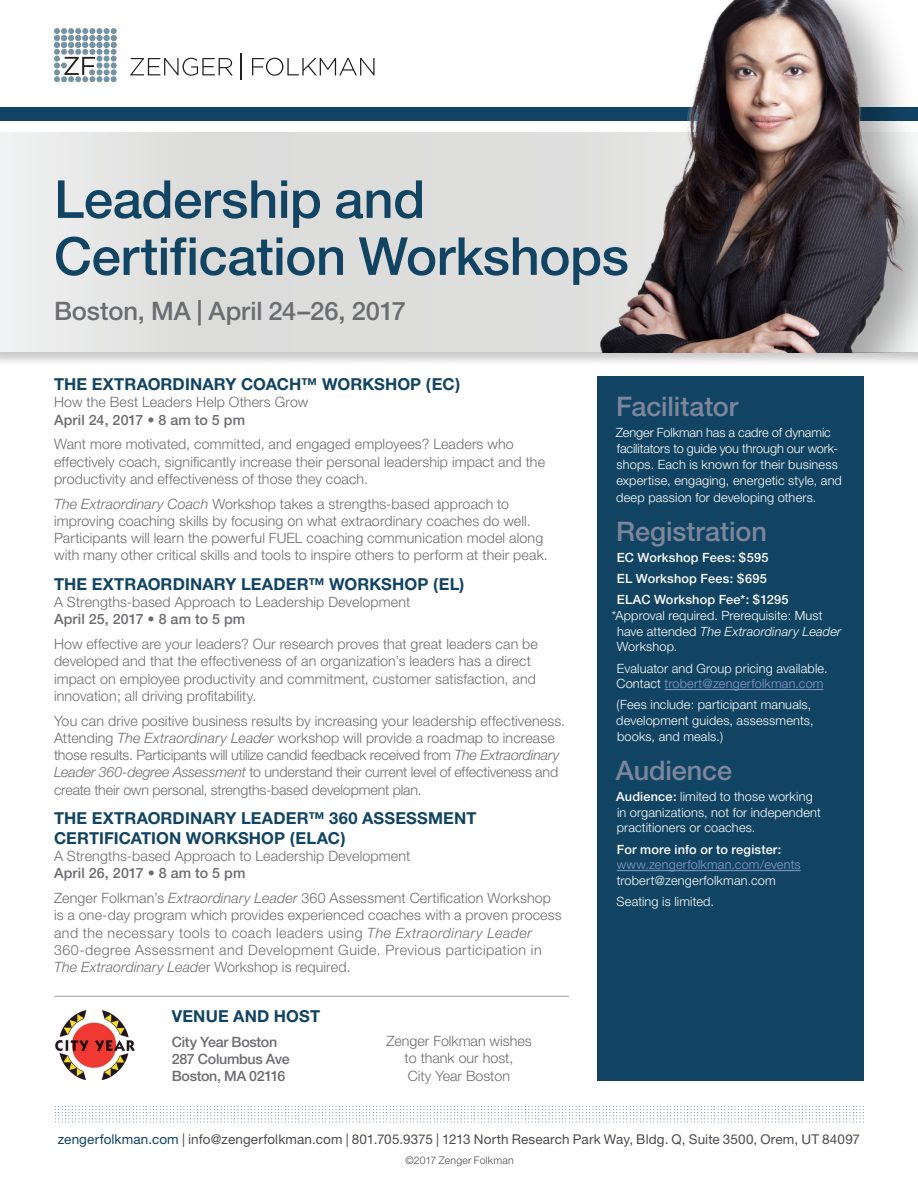
<style>
.page{position:relative;width:918px;height:1188px;background:#fff}
.page>*{position:absolute;margin:0;border:0;box-sizing:border-box;transform-origin:0 0}
.t1{font:500 52.5px/57px "Helvetica Neue";letter-spacing:-.01em;color:#114463}
.Side_Bar_White{font:500 27px "Helvetica Neue";letter-spacing:-.005em;color:#7d869c}
.Side_Bar_Heading_1{font:500 27px "Helvetica Neue";letter-spacing:-.005em;color:#7d869c}
.Side_Bar_Time{font:500 27px "Helvetica Neue";letter-spacing:-.005em;color:#7d869c}
.t2{font:500 25.5px "Helvetica Neue";color:#6c6d70}
.Heading_1{font:700 16.5px/19.8px "Helvetica Neue";letter-spacing:.005em;color:#114463}
.Body_Text{font:700 16.5px "Helvetica Neue";letter-spacing:.01em;color:#114463}
.Body_Text-2{font:300 14.25px/17.2px "Helvetica Neue";letter-spacing:.01em;color:#6c6d70}
.Heading_2{font:300 14.25px "Helvetica Neue";letter-spacing:.01em;color:#6c6d70}
.Body_Text-3{font:500 14.25px "Helvetica Neue";letter-spacing:.01em;color:#6c6d70}
.Heading_1-2{font:300 14.25px "Helvetica Neue";letter-spacing:.01em;color:#6c6d70}
.Body_Text-4{font:500 14.25px/17.2px "Helvetica Neue";letter-spacing:-.015em;color:#6c6d70}
.t3{font:13.5px "Helvetica Neue LT Std";letter-spacing:.01em;color:#4b4c4d}
.Side_Bar_White-2{font:300 12.75px/15.8px "Helvetica Neue";letter-spacing:.01em;color:#fff}
.Side_Bar_Time-2{font:300 12.75px/15.8px "Helvetica Neue";letter-spacing:.015em;color:#fff}
.Side_Bar_White-3{font:300 12.75px/15.8px "Helvetica Neue";letter-spacing:.015em;color:#879bc7}
.Side_Bar_Time-3{font:500 12.75px "Helvetica Neue";letter-spacing:.015em;color:#fff}
.Side_Bar_Time-4{font:italic 300 12.75px "Helvetica Neue";letter-spacing:.01em;color:#fff}
.t4{font:300 10.5px "Helvetica Neue";letter-spacing:.02em;color:#4b4c4d}
.s1{font-style:italic}
.s2{font-style:normal}
.s3{color:#879bc7}
.s4{font-weight:500}
.s5{font-weight:500;color:#fff}
.s6{color:#fff}
.s7{color:#114463}
</style>
<div class="page">
<svg style="left:54px;top:28px;width:63px;height:54px"></svg>
<svg style="left:130px;top:58px;width:103px;height:18px"></svg>
<svg style="left:252px;top:58px;width:123px;height:18px"></svg>
<svg style="left:241px;top:53px;width:1px;height:27px"></svg>
<div style="left:0;top:107px;width:918px;height:14px;background:#114463"></div>
<svg style="left:55px;top:1106px;width:809px;height:17px"></svg>
<div style="left:0;top:131px;width:918px;height:235px;background:#231f20;opacity:.25"></div>
<svg style="left:0;top:132px;width:552px;height:219px;background:#e0e0e0"></svg>
<div style="left:597px;top:376px;width:267px;height:705px;background:#114463"></div>
<img style="left:552px;top:0;width:366px;height:352px">
<hr style="left:665px;top:689px;width:159px;height:1px;background:#879bc7">
<hr style="left:617px;top:870px;width:184px;height:1px;background:#879bc7">
<hr style="left:55px;top:996px;width:514px;height:1px;background:#9b9da0">
<img style="left:55px;top:1011px;width:80px;height:69px">
<p class="t1" style="left:54px;top:170px;width:576px">Leadership and<br>Certification Workshops</p>
<p class="t2" style="left:54px;top:295px;width:353px">Boston, MA | April 24–26, 2017</p>
<p class="Heading_1" style="left:54px;top:374px;width:408px">THE EXTRAORDINARY COACH™ WORKSHOP (EC)</p>
<p class="Heading_2" style="left:54px;top:394px;width:256px">How the Best Leaders Help Others Grow</p>
<p class="Body_Text-3" style="left:54px;top:411px;width:193px">April 24, 2017 • 8 am to 5 pm</p>
<p class="Body_Text-2" style="left:54px;top:436px;width:493px">Want more motivated, committed, and engaged employees? Leaders who effectively coach, significantly increase their personal leadership impact and the productivity and effectiveness of those they coach.</p>
<p class="Body_Text-2" style="left:54px;top:495px;width:495px"><span class="s1">The Extraordinary Coach</span> Workshop takes a strengths-based approach to improving coaching skills by focusing on what extraordinary coaches do well.<br>Participants will learn the powerful FUEL coaching communication model along with many other critical skills and tools to inspire others to perform at their peak.</p>
<p class="Heading_1" style="left:54px;top:574px;width:412px">THE EXTRAORDINARY LEADER™ WORKSHOP (EL)</p>
<p class="Heading_2" style="left:54px;top:593px;width:358px">A Strengths-based Approach to Leadership Development</p>
<p class="Body_Text-3" style="left:54px;top:611px;width:193px">April 25, 2017 • 8 am to 5 pm</p>
<p class="Body_Text-2" style="left:54px;top:635px;width:486px">How effective are your leaders? Our research proves that great leaders can be developed and that the effectiveness of an organization’s leaders has a direct impact on employee productivity and commitment, customer satisfaction, and innovation; all driving profitability.</p>
<p class="Body_Text-2" style="left:54px;top:712px;width:513px">You can drive positive business results by increasing your leadership effectiveness.<br>Attending <span class="s1">The Extraordinary Leader</span> workshop will provide a roadmap to increase those results. Participants will utilize candid feedback received from <span class="s1">The Extraordinary Leader 360-degree Assessment</span> to understand their current level of effectiveness and create their own personal, strengths-based development plan.</p>
<p class="Heading_1" style="left:54px;top:808px;width:424px">THE EXTRAORDINARY LEADER™ 360 ASSESSMENT<br>CERTIFICATION WORKSHOP (ELAC)</p>
<p class="Heading_1-2" style="left:54px;top:847px;width:358px">A Strengths-based Approach to Leadership Development</p>
<p class="Body_Text-3" style="left:54px;top:865px;width:193px">April 26, 2017 • 8 am to 5 pm</p>
<p class="Body_Text-2" style="left:54px;top:889px;width:509px">Zenger Folkman’s <span class="s1">Extraordinary Leader</span> 360 Assessment Certification Workshop is a one-day program which provides experienced coaches with a proven process and the necessary tools to coach leaders using <span class="s1">The Extraordinary Leader </span>360-degree Assessment and Development Guide. Previous participation in <span class="s1">The Extraordinary Leade</span>r Workshop is required.</p>
<p class="Body_Text" style="left:172px;top:1006px;width:150px">VENUE AND HOST</p>
<p class="Body_Text-4" style="left:172px;top:1033px;width:119px">City Year Boston<br>287 Columbus Ave<br>Boston, MA 02116</p>
<p class="Body_Text-2" style="left:386px;top:1032px;width:147px;text-align:center">Zenger Folkman wishes to thank our host,<br>City Year Boston</p>
<p class="Side_Bar_Heading_1" style="left:616px;top:390px;width:124px">Facilitator</p>
<p class="Side_Bar_White-2" style="left:616px;top:425px;width:228px">Zenger Folkman has a cadre of dynamic facilitators to guide you through our work&shy;shops. Each is known for their business expertise, engaging, energetic style, and</p>
<p class="Side_Bar_White-2" style="left:616px;top:489px;width:202px">deep passion for developing others.</p>
<p class="Side_Bar_White" style="left:616px;top:515px;width:152px">Registration</p>
<p class="Side_Bar_Time-3" style="left:617px;top:550px;width:153px">EC Workshop Fees: $595</p>
<p class="Side_Bar_Time-3" style="left:617px;top:571px;width:152px">EL Workshop Fees: $695</p>
<p class="Side_Bar_Time-3" style="left:617px;top:592px;width:173px">ELAC Workshop Fee*: $1295</p>
<p class="Side_Bar_Time-2" style="left:612px;top:607px;width:212px">*Approval required. Prerequisite: Must</p>
<p class="Side_Bar_Time-4" style="left:617px;top:624px;width:226px"><span class="s2">have attended</span> The Extraordinary Leader</p>
<p class="Side_Bar_Time-2" style="left:617px;top:639px;width:62px">Workshop.</p>
<p class="Side_Bar_Time-2" style="left:617px;top:660px;width:213px">Evaluator and Group pricing available.<br>Contact <span class="s3">trobert@zengerfolkman.com</span></p>
<p class="Side_Bar_Time-2" style="left:616px;top:697px;width:199px">(Fees include: participant manuals, development guides, assessments, books, and meals.)</p>
<p class="Side_Bar_Time" style="left:616px;top:754px;width:118px">Audience</p>
<p class="Side_Bar_White-2" style="left:616px;top:788px;width:206px"><span class="s4">Audience:</span> limited to those working in organizations, not for independent practitioners or coaches.</p>
<p class="Side_Bar_White-3" style="left:617px;top:841px;width:185px"><span class="s5">For more info or to register: </span>www.zengerfolkman.com/events <span class="s6">trobert@zengerfolkman.com</span></p>
<p class="Side_Bar_White-2" style="left:617px;top:894px;width:99px">Seating is limited.</p>
<p class="t3" style="left:58px;top:1131px;width:804px"><span class="s7">zengerfolkman.com</span> | info@zengerfolkman.com | 801.705.9375 | 1213 North Research Park Way, Bldg. Q, Suite 3500, Orem, UT 84097</p>
<p class="t4" style="left:405px;top:1154px;width:110px">©2017 Zenger Folkman</p>
</div>
